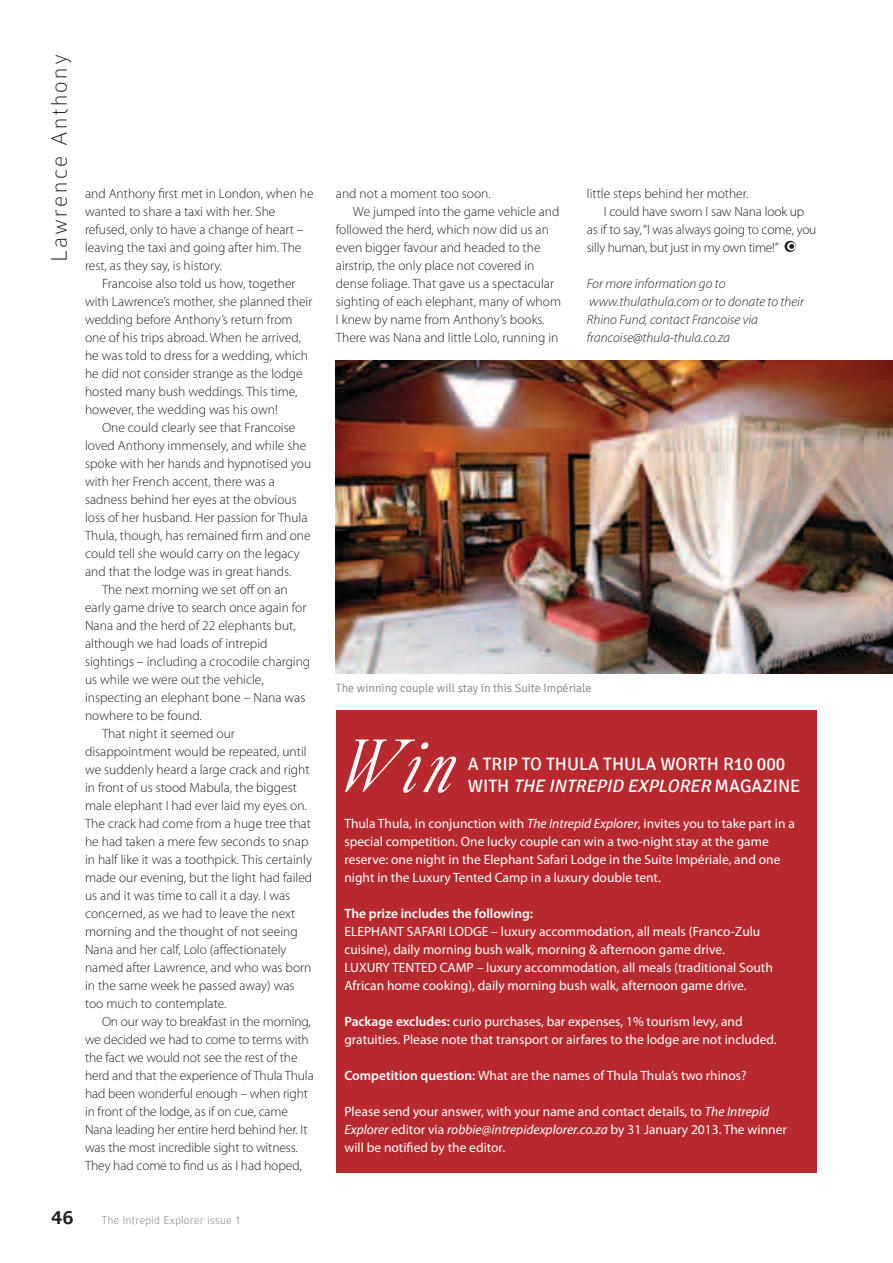
<style>
.page{position:relative;width:893px;height:1263px;background:#fff}
.page>*{position:absolute;margin:0;border:0;box-sizing:border-box;transform-origin:0 0}
.t1{font:italic 79.5px "Caslon";color:#fff}
.t2{font:100 24px "Colaborate";letter-spacing:.1em;color:#231f20}
.t3{font:500 21px "Colaborate";color:#231f20}
.t4{font:18px "Signika";color:#fff}
.t5{font:italic 18px "Signika";color:#fff}
.t6{font:300 13.5px/18px "Myriad Pro";color:#231f20}
.t7{font:13.5px/18px "Myriad Pro";color:#fff}
.t8{font:italic 300 13.5px/18px "Myriad Pro";color:#231f20}
.t9{font:300 13.5px "Myriad Pro";letter-spacing:-.02em;color:#231f20}
.t10{font:600 13.5px "Myriad Pro";color:#fff}
.t11{font:300 12px "Signika";color:#808285}
.t12{font:100 12px "Colaborate";letter-spacing:.03em;color:#6d6f71}
.s1{font-style:italic}
.s2{font-weight:600}
</style>
<div class="page">
<svg style="left:785px;top:241px;width:11px;height:11px"></svg>
<div style="left:336px;top:710px;width:480px;height:462px;background:#b8292f"></div>
<img style="left:336px;top:360px;width:557px;height:313px">
<h2 class="t2" style="left:47px;top:262px;width:209px;rotate:-90deg">Lawrence Anthony</h2>
<p class="t6" style="left:85px;top:185px;width:230px">and Anthony first met in London, when he wanted to share a taxi with her. She refused, only to have a change of heart – leaving the taxi and going after him. The rest, as they say, is history.</p>
<p class="t6" style="left:85px;top:275px;width:229px;text-indent:17px">Francoise also told us how, together with Lawrence’s mother, she planned their wedding before Anthony’s return from one of his trips abroad. When he arrived, he was told to dress for a wedding, which he did not consider strange as the lodge hosted many bush weddings. This time, however, the wedding was his own!</p>
<p class="t6" style="left:102px;top:419px;width:195px">One could clearly see that Francoise</p>
<p class="t6" style="left:85px;top:437px;width:223px">loved Anthony immensely, and while she</p>
<p class="t6" style="left:85px;top:455px;width:228px">spoke with her hands and hypnotised you</p>
<p class="t6" style="left:85px;top:473px;width:192px">with her French accent, there was a</p>
<p class="t6" style="left:85px;top:491px;width:213px">sadness behind her eyes at the obvious</p>
<p class="t6" style="left:85px;top:509px;width:224px">loss of her husband. Her passion for Thula</p>
<p class="t6" style="left:85px;top:527px;width:227px">Thula, though, has remained firm and one</p>
<p class="t6" style="left:85px;top:545px;width:216px">could tell she would carry on the legacy</p>
<p class="t6" style="left:85px;top:563px;width:208px">and that the lodge was in great hands.</p>
<p class="t6" style="left:102px;top:581px;width:187px">The next morning we set off on an</p>
<p class="t6" style="left:85px;top:599px;width:223px">early game drive to search once again for</p>
<p class="t6" style="left:85px;top:617px;width:212px">Nana and the herd of 22 elephants but,</p>
<p class="t6" style="left:85px;top:635px;width:184px">although we had loads of intrepid</p>
<p class="t6" style="left:85px;top:653px;width:227px">sightings – including a crocodile charging</p>
<p class="t6" style="left:85px;top:671px;width:180px">us while we were out the vehicle,</p>
<p class="t6" style="left:85px;top:689px;width:222px">inspecting an elephant bone – Nana was</p>
<p class="t6" style="left:85px;top:707px;width:118px">nowhere to be found.</p>
<p class="t6" style="left:102px;top:725px;width:134px">That night it seemed our</p>
<p class="t6" style="left:85px;top:743px;width:223px">disappointment would be repeated, until</p>
<p class="t6" style="left:85px;top:761px;width:226px">we suddenly heard a large crack and right</p>
<p class="t6" style="left:85px;top:779px;width:213px">in front of us stood Mabula, the biggest</p>
<p class="t6" style="left:85px;top:797px;width:223px">male elephant I had ever laid my eyes on.</p>
<p class="t6" style="left:85px;top:815px;width:227px">The crack had come from a huge tree that</p>
<p class="t6" style="left:85px;top:833px;width:225px">he had taken a mere few seconds to snap</p>
<p class="t6" style="left:85px;top:851px;width:228px">in half like it was a toothpick. This certainly</p>
<p class="t6" style="left:85px;top:869px;width:229px">made our evening, but the light had failed</p>
<p class="t6" style="left:85px;top:887px;width:207px">us and it was time to call it a day. I was</p>
<p class="t6" style="left:85px;top:905px;width:212px">concerned, as we had to leave the next</p>
<p class="t6" style="left:85px;top:923px;width:214px">morning and the thought of not seeing</p>
<p class="t6" style="left:85px;top:941px;width:203px">Nana and her calf, Lolo (affectionately</p>
<p class="t6" style="left:85px;top:959px;width:228px">named after Lawrence, and who was born</p>
<p class="t6" style="left:85px;top:977px;width:211px">in the same week he passed away) was</p>
<p class="t6" style="left:85px;top:995px;width:143px">too much to contemplate.</p>
<p class="t6" style="left:102px;top:1013px;width:210px">On our way to breakfast in the morning,</p>
<p class="t6" style="left:85px;top:1031px;width:225px">we decided we had to come to terms with</p>
<p class="t6" style="left:85px;top:1049px;width:214px">the fact we would not see the rest of the</p>
<p class="t6" style="left:85px;top:1067px;width:230px">herd and that the experience of Thula Thula</p>
<p class="t6" style="left:85px;top:1085px;width:225px">had been wonderful enough – when right</p>
<p class="t6" style="left:85px;top:1102px;width:205px">in front of the lodge, as if on cue, came</p>
<p class="t6" style="left:85px;top:1120px;width:224px">Nana leading her entire herd behind her. It</p>
<p class="t6" style="left:85px;top:1138px;width:214px">was the most incredible sight to witness.</p>
<p class="t6" style="left:85px;top:1156px;width:218px">They had come to find us as I had hoped,</p>
<h3 class="t3" style="left:51px;top:1206px;width:24px">46</h3>
<p class="t12" style="left:102px;top:1214px;width:141px">The Intrepid Explorer issue 1</p>
<p class="t6" style="left:336px;top:184px;width:156px">and not a moment too soon.</p>
<p class="t6" style="left:353px;top:202px;width:208px">We jumped into the game vehicle and</p>
<p class="t6" style="left:336px;top:220px;width:214px">followed the herd, which now did us an</p>
<p class="t6" style="left:336px;top:238px;width:206px">even bigger favour and headed to the</p>
<p class="t6" style="left:336px;top:256px;width:200px">airstrip, the only place not covered in</p>
<p class="t6" style="left:336px;top:274px;width:220px">dense foliage. That gave us a spectacular</p>
<p class="t6" style="left:336px;top:292px;width:227px">sighting of each elephant, many of whom</p>
<p class="t6" style="left:336px;top:310px;width:210px">I knew by name from Anthony’s books.</p>
<p class="t6" style="left:336px;top:328px;width:224px">There was Nana and little Lolo, running in</p>
<p class="t6" style="left:587px;top:184px;width:163px">little steps behind her mother.</p>
<p class="t6" style="left:604px;top:202px;width:202px">I could have sworn I saw Nana look up</p>
<p class="t6" style="left:587px;top:220px;width:231px">as if to say, “I was always going to come, you</p>
<p class="t9" style="left:587px;top:240px;width:193px">silly human, but just in my own time!”</p>
<p class="t8" style="left:587px;top:275px;width:219px">For more information go to www.thulathula.com or to donate to their Rhino Fund, contact Francoise via francoise@thula-thula.co.za</p>
<p class="t11" style="left:336px;top:681px;width:257px">The winning couple will stay in this Suite Impériale</p>
<h1 class="t1" style="left:344px;top:712px;width:114px">Win</h1>
<p class="t7" style="left:344px;top:814px;width:452px">Thula Thula, in conjunction with <span class="s1">The Intrepid Explorer</span>, invites you to take part in a special competition. One lucky couple can win a two-night stay at the game reserve: one night in the Elephant Safari Lodge in the Suite Impériale, and one night in the Luxury Tented Camp in a luxury double tent.</p>
<p class="t10" style="left:344px;top:905px;width:190px">The prize includes the following:</p>
<p class="t7" style="left:344px;top:922px;width:430px">ELEPHANT SAFARI LODGE – luxury accommodation, all meals (Franco-Zulu cuisine), daily morning bush walk, morning &amp; afternoon game drive.<br>LUXURY TENTED CAMP – luxury accommodation, all meals (traditional South African home cooking), daily morning bush walk, afternoon game drive.</p>
<p class="t7" style="left:344px;top:1012px;width:434px"><span class="s2">Package excludes:</span> curio purchases, bar expenses, 1% tourism levy, and gratuities. Please note that transport or airfares to the lodge are not included.</p>
<p class="t7" style="left:344px;top:1066px;width:404px"><span class="s2">Competition question:</span> What are the names of Thula Thula’s two rhinos?</p>
<p class="t7" style="left:344px;top:1102px;width:444px">Please send your answer, with your name and contact details, to <span class="s1">The Intrepid<br>Explorer</span> editor via <span class="s1">robbie@intrepidexplorer.co.za</span> by 31 January 2013. The winner will be notified by the editor.</p>
<h3 class="t4" style="left:468px;top:754px;width:90px">ATRIP TO THULA</h3>
<h3 class="t4" style="left:603px;top:754px;width:12px">THULA</h3>
<h3 class="t4" style="left:660px;top:754px;width:126px">WO RTH R10 000</h3>
<h3 class="t4" style="left:468px;top:776px;width:11px">WITH</h3>
<h3 class="t5" style="left:513px;top:776px;width:12px">THE</h3>
<h3 class="t5" style="left:548px;top:776px;width:48px">INTREPID</h3>
<h3 class="t5" style="left:627px;top:776px;width:12px">EXPLO</h3>
<h3 class="t4" style="left:679px;top:776px;width:104px"><span class="s1">RER</span>MAGAZINE</h3>
</div>
